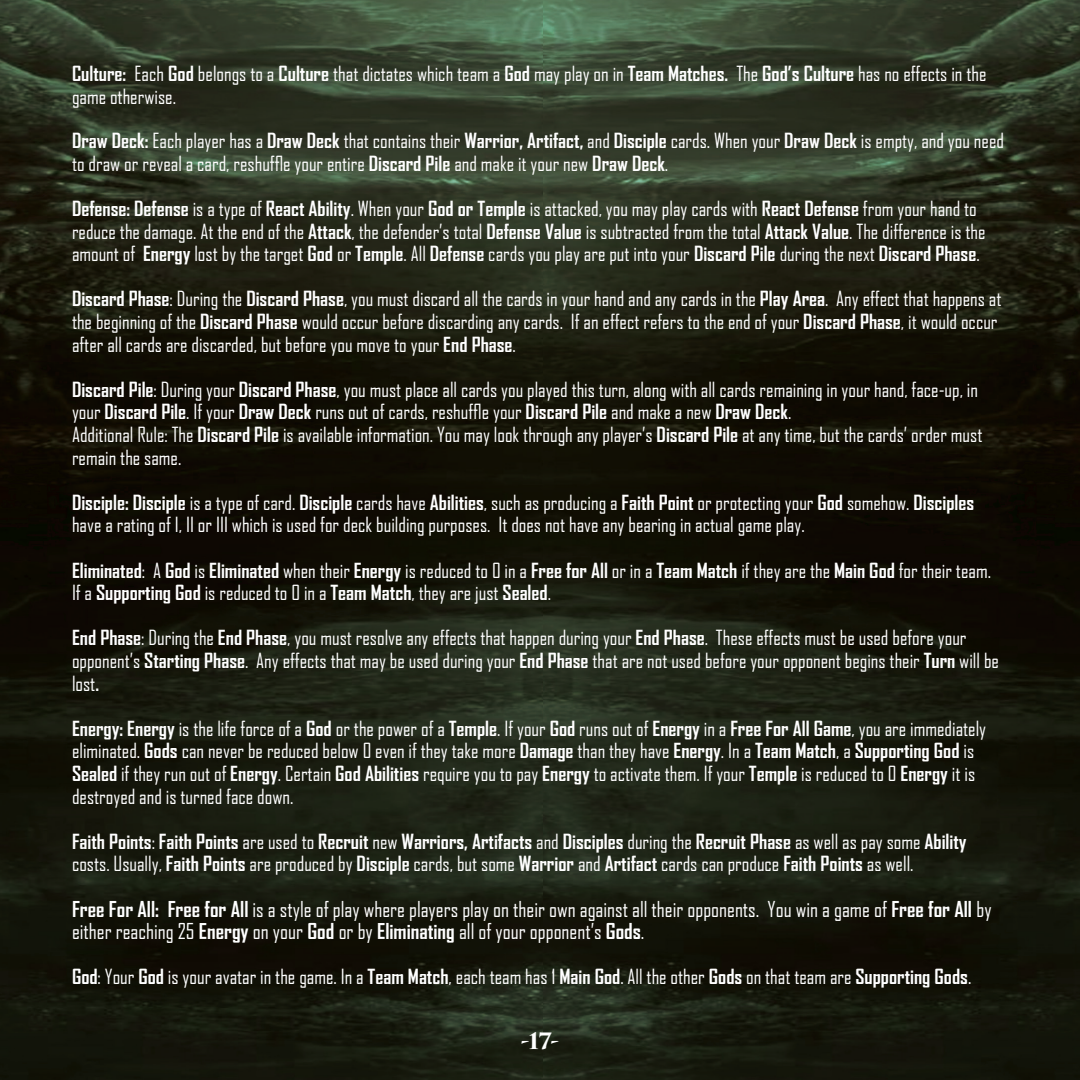
<style>
.page{position:relative;width:1080px;height:1080px;background:#fff}
.page>*{position:absolute;margin:0;border:0;box-sizing:border-box;transform-origin:0 0}
.t1{font:700 22px "Trajan Pro 3";color:#fff}
.t2{font:21px/22.6px "Agency FB";color:#fff}
.t3{font:20px/22.6px "Agency FB";color:#fff}
.t4{font:700 20px/22.6px "Agency FB";color:#fff}
.s1{font-weight:700}
.s2{font-weight:400}
</style>
<div class="page">
<img style="left:0;top:0;width:544px;height:1080px">
<img style="left:544px;top:0;width:536px;height:1080px">
<p class="t3" style="left:72px;top:61px;width:916px"><span class="s1">Culture:</span> Each <span class="s1">God</span> belongs to a <span class="s1">Culture</span> that dictates which team a <span class="s1">God</span> may play on in <span class="s1">Team Matches.</span> The <span class="s1">God’s Culture</span> has no effects in the game otherwise.</p>
<p class="t3" style="left:72px;top:129px;width:934px"><span class="s1">Draw Deck:</span> Each player has a <span class="s1">Draw Deck</span> that contains their <span class="s1">Warrior, Artifact,</span> and <span class="s1">Disciple</span> cards. When your <span class="s1">Draw Deck</span> is empty, and you need to draw or reveal a card, reshuffle your entire <span class="s1">Discard Pile</span> and make it your new <span class="s1">Draw Deck</span>.</p>
<p class="t3" style="left:72px;top:197px;width:915px"><span class="s1">Defense: Defense</span> is a type of <span class="s1">React Ability</span>. When your <span class="s1">God or Temple</span> is attacked, you may play cards with <span class="s1">React Defense</span> from your hand to reduce the damage. At the end of the <span class="s1">Attack</span>, the defender’s total <span class="s1">Defense Value</span> is subtracted from the total <span class="s1">Attack Value</span>. The difference is the amount of <span class="s1">Energy</span> lost by the target <span class="s1">God</span> or <span class="s1">Temple</span>. All <span class="s1">Defense</span> cards you play are put into your <span class="s1">Discard Pile</span> during the next <span class="s1">Discard Phase</span>.</p>
<p class="t3" style="left:72px;top:287px;width:931px"><span class="s1">Discard Phase</span>: During the <span class="s1">Discard Phase</span>, you must discard all the cards in your hand and any cards in the <span class="s1">Play Area</span>. Any effect that happens at the beginning of the <span class="s1">Discard Phase</span> would occur before discarding any cards. If an effect refers to the end of your <span class="s1">Discard Phase</span>, it would occur after all cards are discarded, but before you move to your <span class="s1">End Phase</span>.</p>
<p class="t3" style="left:72px;top:378px;width:908px"><span class="s1">Discard Pile</span>: During your <span class="s1">Discard Phase</span>, you must place all cards you played this turn, along with all cards remaining in your hand, face-up, in your <span class="s1">Discard Pile</span>. If your <span class="s1">Draw Deck</span> runs out of cards, reshuffle your <span class="s1">Discard Pile</span> and make a new <span class="s1">Draw Deck</span>.</p>
<p class="t3" style="left:72px;top:423px;width:912px">Additional Rule: The <span class="s1">Discard Pile</span> is available information. You may look through any player’s <span class="s1">Discard Pile</span> at any time, but the cards’ order must remain the same.</p>
<p class="t3" style="left:72px;top:491px;width:904px"><span class="s1">Disciple: Disciple</span> is a type of card. <span class="s1">Disciple</span> cards have <span class="s1">Abilities</span>, such as producing a <span class="s1">Faith Point</span> or protecting your <span class="s1">God</span> somehow. <span class="s1">Disciples </span>have a rating of I, II or III which is used for deck building purposes. It does not have any bearing in actual game play.</p>
<p class="t3" style="left:72px;top:558px;width:921px"><span class="s1">Eliminated</span>: A <span class="s1">God</span> is <span class="s1">Eliminated</span> when their <span class="s1">Energy</span> is reduced to 0 in a <span class="s1">Free for All</span> or in a <span class="s1">Team Match</span> if they are the <span class="s1">Main God</span> for their team.<br>If a <span class="s1">Supporting God</span> is reduced to 0 in a <span class="s1">Team Match</span>, they are just <span class="s1">Sealed</span>.</p>
<p class="t3" style="left:72px;top:626px;width:929px"><span class="s1">End Phase</span>: During the <span class="s1">End Phase</span>, you must resolve any effects that happen during your <span class="s1">End Phase</span>. These effects must be used before your opponent’s <span class="s1">Starting Phase</span>. Any effects that may be used during your <span class="s1">End Phase</span> that are not used before your opponent begins their <span class="s1">Turn</span> will be lost<span class="s1">.</span></p>
<p class="t3" style="left:72px;top:717px;width:916px"><span class="s1">Energy: Energy</span> is the life force of a <span class="s1">God</span> or the power of a <span class="s1">Temple</span>. If your <span class="s1">God</span> runs out of <span class="s1">Energy</span> in a <span class="s1">Free For All Game</span>, you are immediately eliminated. <span class="s1">Gods</span> can never be reduced below 0 even if they take more <span class="s1">Damage</span> than they have <span class="s1">Energy</span>. In a <span class="s1">Team Match</span>, a <span class="s1">Supporting God</span> is <span class="s1">Sealed</span> if they run out of <span class="s1">Energy</span>. Certain <span class="s1">God Abilities</span> require you to pay <span class="s1">Energy</span> to activate them. If your <span class="s1">Temple</span> is reduced to 0 <span class="s1">Energy</span> it is destroyed and is turned face down.</p>
<p class="t4" style="left:72px;top:830px;width:896px">Faith Points<span class="s2">:</span> Faith Points <span class="s2">are used to</span> Recruit <span class="s2">new</span> Warriors, Artifacts <span class="s2">and</span> Disciples <span class="s2">during the</span> Recruit Phase <span class="s2">as well as pay some</span> Ability <span class="s2">costs. Usually,</span> Faith Points <span class="s2">are produced by</span> Disciple <span class="s2">cards, but some</span> Warrior <span class="s2">and</span> Artifact <span class="s2">cards can produce</span> Faith Points <span class="s2">as well.</span></p>
<p class="t2" style="left:72px;top:897px;width:921px"><span class="s1">Free For All: Free for All</span> is a style of play where players play on their own against all their opponents. You win a game of <span class="s1">Free for All</span> by either reaching 25 <span class="s1">Energy</span> on your <span class="s1">God</span> or by <span class="s1">Eliminating</span> all of your opponent’s <span class="s1">Gods</span>.</p>
<p class="t3" style="left:72px;top:965px;width:901px"><span class="s1">God</span>: Your <span class="s1">God</span> is your avatar in the game. In a <span class="s1">Team Match</span>, each team has 1 <span class="s1">Main God</span>. All the other <span class="s1">Gods</span> on that team are <span class="s1">Supporting Gods</span>.</p>
<p class="t1" style="left:521px;top:1025px;width:40px">-17-</p>
</div>
